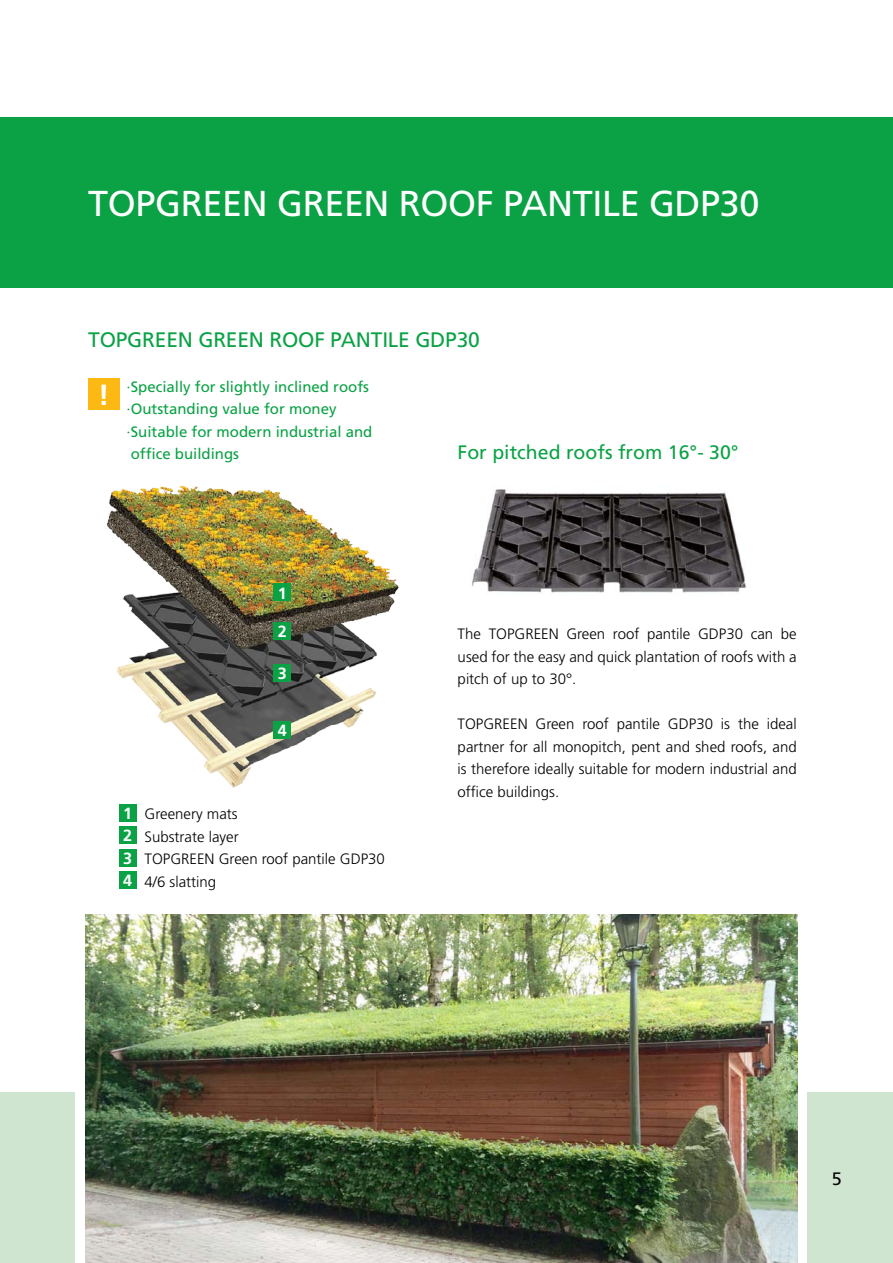
<style>
.page{position:relative;width:893px;height:1263px;background:#fff}
.page>*{position:absolute;margin:0;border:0;box-sizing:border-box;transform-origin:0 0}
.t1{font:36px "Frutiger";letter-spacing:-.01em;color:#fff}
.t2{font:700 29.1px "Frutiger";color:#fff}
.t3{font:21px "Frutiger";letter-spacing:-.01em;color:#0aa245}
.t4{font:19.5px "Frutiger";color:#0aa245}
.t5{font:18px "Frutiger";color:#000}
.t6{font:700 16.2px "Frutiger";color:#fff}
.t7{font:300 15px/22.5px "Frutiger";color:#000;text-align:justify}
.t8{font:15px/22.5px "Frutiger";color:#0aa245}
.s1{font-weight:700;font-size:16.2px;color:#fff}
</style>
<div class="page">
<div style="left:0;top:117px;width:893px;height:170px;background:#0aa245"></div>
<div style="left:0;top:1093px;width:74px;height:170px;background:#d0e5cf"></div>
<div style="left:808px;top:1093px;width:85px;height:170px;background:#d0e5cf"></div>
<img style="left:85px;top:914px;width:712px;height:349px">
<div style="left:119px;top:804px;width:17px;height:17px;background:#0aa245"></div>
<div style="left:119px;top:827px;width:17px;height:17px;background:#0aa245"></div>
<div style="left:119px;top:849px;width:17px;height:17px;background:#0aa245"></div>
<div style="left:119px;top:872px;width:17px;height:17px;background:#0aa245"></div>
<div style="left:88px;top:379px;width:31px;height:31px;background:#fdb913"></div>
<img style="left:472px;top:489px;width:274px;height:104px">
<img style="left:106px;top:485px;width:293px;height:303px">
<div style="left:274px;top:584px;width:17px;height:17px;background:#0aa245"></div>
<div style="left:274px;top:623px;width:17px;height:17px;background:#0aa245"></div>
<div style="left:274px;top:664px;width:17px;height:17px;background:#0aa245"></div>
<div style="left:274px;top:722px;width:17px;height:17px;background:#0aa245"></div>
<h1 class="t1" style="left:88px;top:182px;width:114px">TOPGREEN</h1>
<h1 class="t1" style="left:277px;top:182px;width:484px">Green roof pantile GDP30</h1>
<h3 class="t3" style="left:88px;top:327px;width:67px">TOPGREEN</h3>
<h3 class="t3" style="left:198px;top:327px;width:283px">Green roof pantile GDP30</h3>
<h2 class="t2" style="left:98px;top:378px;width:13px">!</h2>
<p class="t8" style="left:127px;top:375px;width:247px">·Specially for slightly inclined roofs ·Outstanding value for money ·Suitable for modern industrial and office buildings</p>
<p class="t6" style="left:278px;top:583px;width:11px">1</p>
<p class="t6" style="left:278px;top:622px;width:11px">2</p>
<p class="t6" style="left:278px;top:664px;width:11px">3</p>
<p class="t6" style="left:278px;top:721px;width:11px">4</p>
<p class="t7" style="left:123px;top:803px;width:263px;text-align:left"><span class="s1">1</span> Greenery mats<br><span class="s1">2</span> Substrate layer<br><span class="s1">3</span> TOPGREEN Green roof pantile GDP30<br><span class="s1">4</span> 4/6 slatting</p>
<h3 class="t4" style="left:458px;top:441px;width:283px">For pitched roofs from 16°- 30°</h3>
<p class="t7" style="left:458px;top:623px;width:341px">The TOPGREEN Green roof pantile GDP30 can be used for the easy and quick plantation of roofs with a pitch of up to 30°.</p>
<p class="t7" style="left:458px;top:713px;width:341px">TOPGREEN Green roof pantile GDP30 is the ideal partner for all monopitch, pent and shed roofs, and is therefore ideally suitable for modern industrial and office buildings.</p>
<p class="t5" style="left:832px;top:1168px;width:12px">5</p>
</div>
